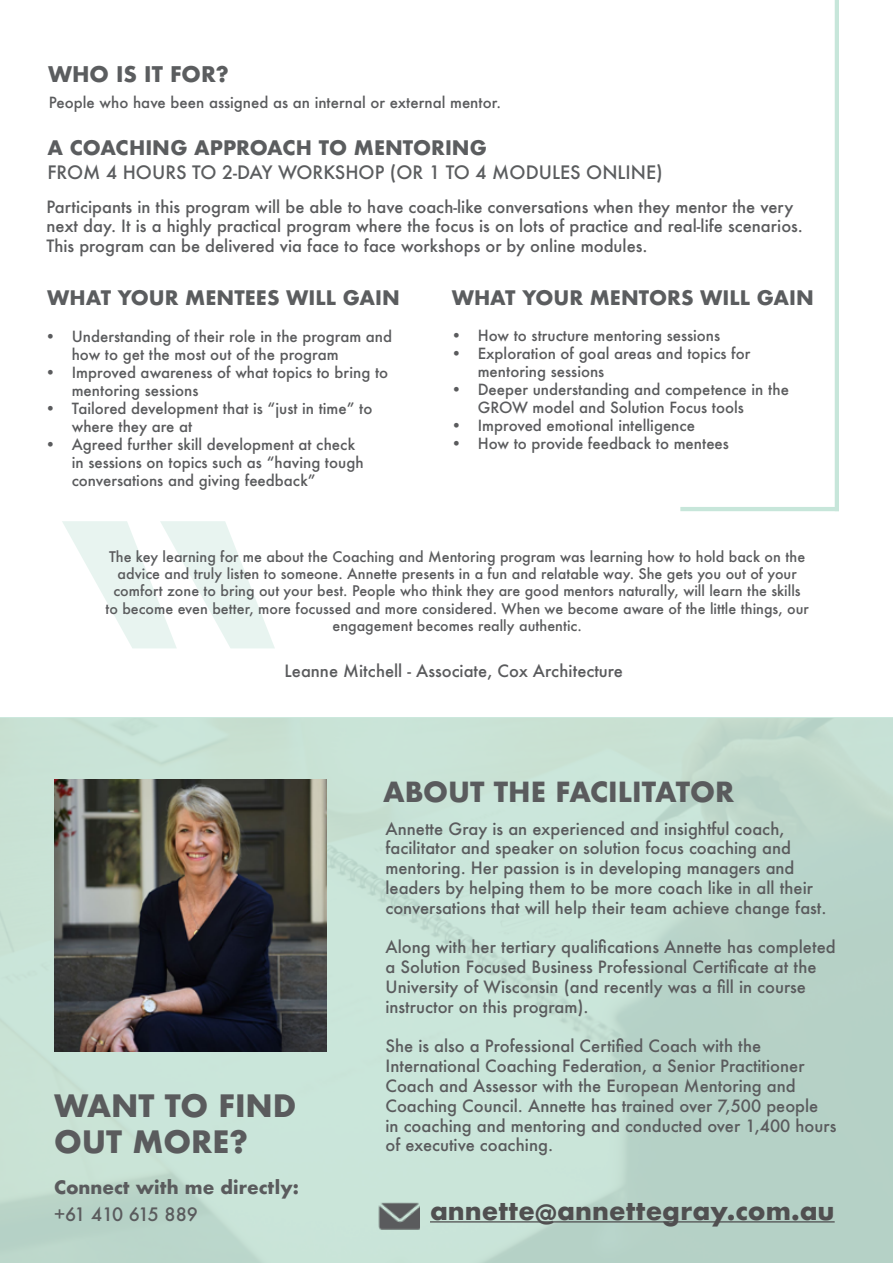
<style>
.page{position:relative;width:893px;height:1263px;background:#fff}
.page>*{position:absolute;margin:0;border:0;box-sizing:border-box;transform-origin:0 0}
.t1{font:700 30px/36px "Futura";color:#5a5b5d}
.t2{font:700 27px "Futura";color:#5a5b5d}
.t3{font:700 25.5px "Futura";color:#504f50}
.t4{font:700 21px "Futura";color:#5b5d5f}
.t5{font:700 19.5px "Futura";color:#5b5d5f}
.t6{font:500 18px "Futura";color:#5b5d5f}
.t7{font:700 18px "Futura";color:#5a5b5d}
.t8{font:500 18px "Futura";letter-spacing:-.06em;color:#5a5b5d}
.t9{font:500 16.5px/19.8px "Futura";color:#5a5b5d}
.t10{font:500 15px/18px "Futura";color:#5a5b5d}
.t11{font:500 14.25px/17.1px "Futura";color:#5a5b5d;text-align:center}
</style>
<div class="page">
<hr style="left:835px;top:0;width:4px;height:511px;background:#c7e6da">
<svg style="left:62px;top:521px;width:213px;height:127px"></svg>
<div style="left:0;top:717px;width:893px;height:546px;background:linear-gradient(to right,#cae5d8,#bcd7cc)"></div>
<hr style="left:430px;top:1221px;width:405px;height:1px;background:#504f50">
<img style="left:378px;top:1203px;width:41px;height:27px">
<hr style="left:680px;top:507px;width:159px;height:4px;background:#c7e6da">
<img style="left:54px;top:780px;width:272px;height:272px">
<p class="t4" style="left:48px;top:59px;width:182px">WHO IS IT FOR?</p>
<p class="t10" style="left:49px;top:94px;width:454px">People who have been assigned as an internal or external mentor.</p>
<p class="t5" style="left:47px;top:134px;width:441px">A COACHING APPROACH TO MENTORING</p>
<p class="t6" style="left:47px;top:160px;width:617px">FROM 4 HOURS TO 2-DAY WORKSHOP (OR 1 TO 4 MODULES ONLINE)</p>
<p class="t9" style="left:46px;top:196px;width:758px">Participants in this program will be able to have coach-like conversations when they mentor the very next day. It is a highly practical program where the focus is on lots of practice and real-life scenarios.<br>This program can be delivered via face to face workshops or by online modules.</p>
<p class="t5" style="left:47px;top:284px;width:354px">WHAT YOUR MENTEES WILL GAIN</p>
<p class="t5" style="left:452px;top:283px;width:364px">WHAT YOUR MENTORS WILL GAIN</p>
<p class="t10" style="left:72px;top:327px;width:322px;text-indent:-27px">• Understanding of their role in the program and how to get the most out of the program</p>
<p class="t10" style="left:72px;top:363px;width:318px;text-indent:-27px">• Improved awareness of what topics to bring to mentoring sessions</p>
<p class="t10" style="left:72px;top:399px;width:302px;text-indent:-27px">• Tailored development that is “just in time” to where they are at</p>
<p class="t10" style="left:72px;top:435px;width:293px;text-indent:-27px">• Agreed further skill development at check in sessions on topics such as “having tough conversations and giving feedback”</p>
<p class="t10" style="left:451px;top:327px;width:271px">• How to structure mentoring sessions</p>
<p class="t10" style="left:478px;top:345px;width:274px;text-indent:-27px">• Exploration of goal areas and topics for mentoring sessions</p>
<p class="t10" style="left:478px;top:381px;width:313px;text-indent:-27px">• Deeper understanding and competence in the<br>GROW model and Solution Focus tools</p>
<p class="t10" style="left:451px;top:417px;width:246px">• Improved emotional intelligence</p>
<p class="t10" style="left:451px;top:435px;width:280px">• How to provide feedback to mentees</p>
<p class="t11" style="left:105px;top:548px;width:705px">The key learning for me about the Coaching and Mentoring program was learning how to hold back on the advice and truly listen to someone. Annette presents in a fun and relatable way. She gets you out of your comfort zone to bring out your best. People who think they are good mentors naturally, will learn the skills<br>to become even better, more focussed and more considered. When we become aware of the little things, our engagement becomes really authentic.</p>
<p class="t9" style="left:285px;top:661px;width:340px">Leanne Mitchell - Associate, Cox Architecture</p>
<h1 class="t1" style="left:54px;top:1087px;width:244px">WANT TO FIND<br>OUT MORE?</h1>
<h2 class="t2" style="left:383px;top:772px;width:353px">ABOUT THE FACILITATOR</h2>
<p class="t9" style="left:385px;top:818px;width:443px">Annette Gray is an experienced and insightful coach, facilitator and speaker on solution focus coaching and mentoring. Her passion is in developing managers and leaders by helping them to be more coach like in all their conversations that will help their team achieve change fast.</p>
<p class="t9" style="left:385px;top:937px;width:452px">Along with her tertiary qualifications Annette has completed a Solution Focused Business Professional Certificate at the University of Wisconsin (and recently was a fi ll in course instructor on this program).</p>
<p class="t9" style="left:385px;top:1036px;width:452px">She is also a Professional Certified Coach with the International Coaching Federation, a Senior Practitioner Coach and Assessor with the European Mentoring and Coaching Council. Annette has trained over 7,500 people<br>in coaching and mentoring and conducted over 1,400 hours of executive coaching.</p>
<p class="t7" style="left:54px;top:1174px;width:247px">Connect with me directly:</p>
<p class="t8" style="left:54px;top:1201px;width:145px">+61 410 615 889</p>
<h3 class="t3" style="left:430px;top:1192px;width:406px">annette@annettegray.com.au</h3>
</div>
